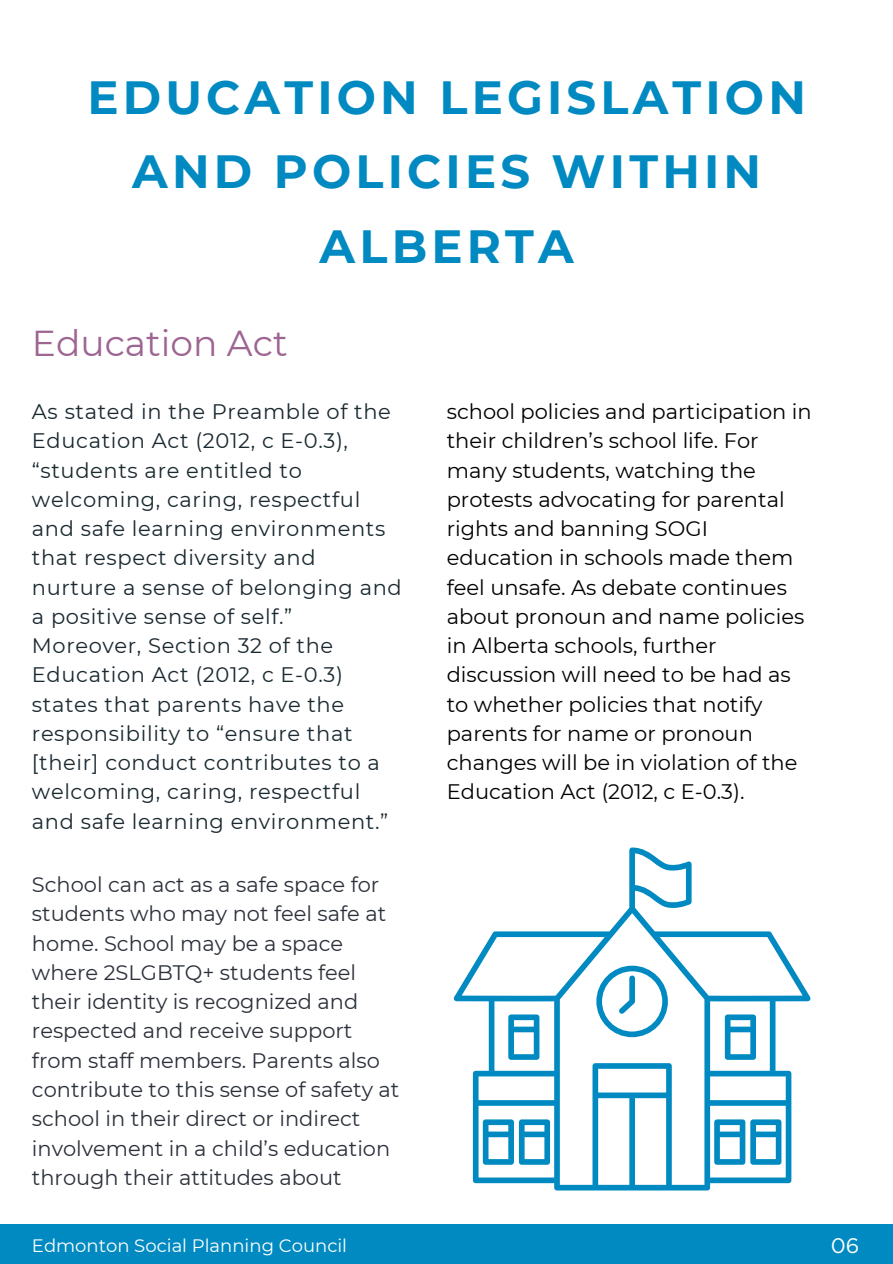
<style>
.page{position:relative;width:893px;height:1264px;background:#fff}
.page>*{position:absolute;margin:0;border:0;box-sizing:border-box;transform-origin:0 0}
.t1{font:700 46.5px/74.2px "Montserrat";letter-spacing:.09em;color:#008ac1;text-align:center}
.t2{font:36px "Montserrat";color:#9e6592}
.t3{font:21px/29.2px "Montserrat";letter-spacing:.03em;color:#1a2930}
.t4{font:21px/29.2px "Montserrat";color:#000}
.t5{font:21px/29.2px "Montserrat";color:#2b303a}
.t6{font:21px "Gotham";color:#fff}
.t7{font:18px "Montserrat";color:#fff}
</style>
<div class="page">
<svg style="left:453px;top:847px;width:357px;height:343px"></svg>
<svg style="left:714px;top:1119px;width:67px;height:45px"></svg>
<svg style="left:724px;top:1014px;width:32px;height:45px"></svg>
<div style="left:0;top:1224px;width:892px;height:39px;background:#008ac1"></div>
<p class="t1" style="left:87px;top:60px;width:720px">EDUCATION LEGISLATION<br>AND POLICIES WITHIN<br>ALBERTA</p>
<p class="t2" style="left:32px;top:321px;width:257px">Education Act</p>
<p class="t3" style="left:32px;top:397px;width:371px">As stated in the Preamble of the<br>Education Act (2012, c E-0.3), “students are entitled to welcoming, caring, respectful and safe learning environments that respect diversity and nurture a sense of belonging and a positive sense of self.”<br>Moreover, Section 32 of the<br>Education Act (2012, c E-0.3) states that parents have the responsibility to “ensure that [their] conduct contributes to a welcoming, caring, respectful and safe learning environment.”</p>
<p class="t5" style="left:32px;top:870px;width:369px">School can act as a safe space for students who may not feel safe at home. School may be a space where 2SLGBTQ+ students feel their identity is recognized and respected and receive support from staff members. Parents also contribute to this sense of safety at school in their direct or indirect involvement in a child’s education through their attitudes about</p>
<p class="t7" style="left:32px;top:1233px;width:317px">Edmonton Social Planning Council</p>
<p class="t4" style="left:446px;top:397px;width:366px">school policies and participation in their children’s school life. For many students, watching the protests advocating for parental rights and banning SOGI education in schools made them feel unsafe. As debate continues about pronoun and name policies in Alberta schools, further discussion will need to be had as to whether policies that notify parents for name or pronoun changes will be in violation of the<br>Education Act (2012, c E-0.3).</p>
<p class="t6" style="left:830px;top:1235px;width:30px">06</p>
</div>
